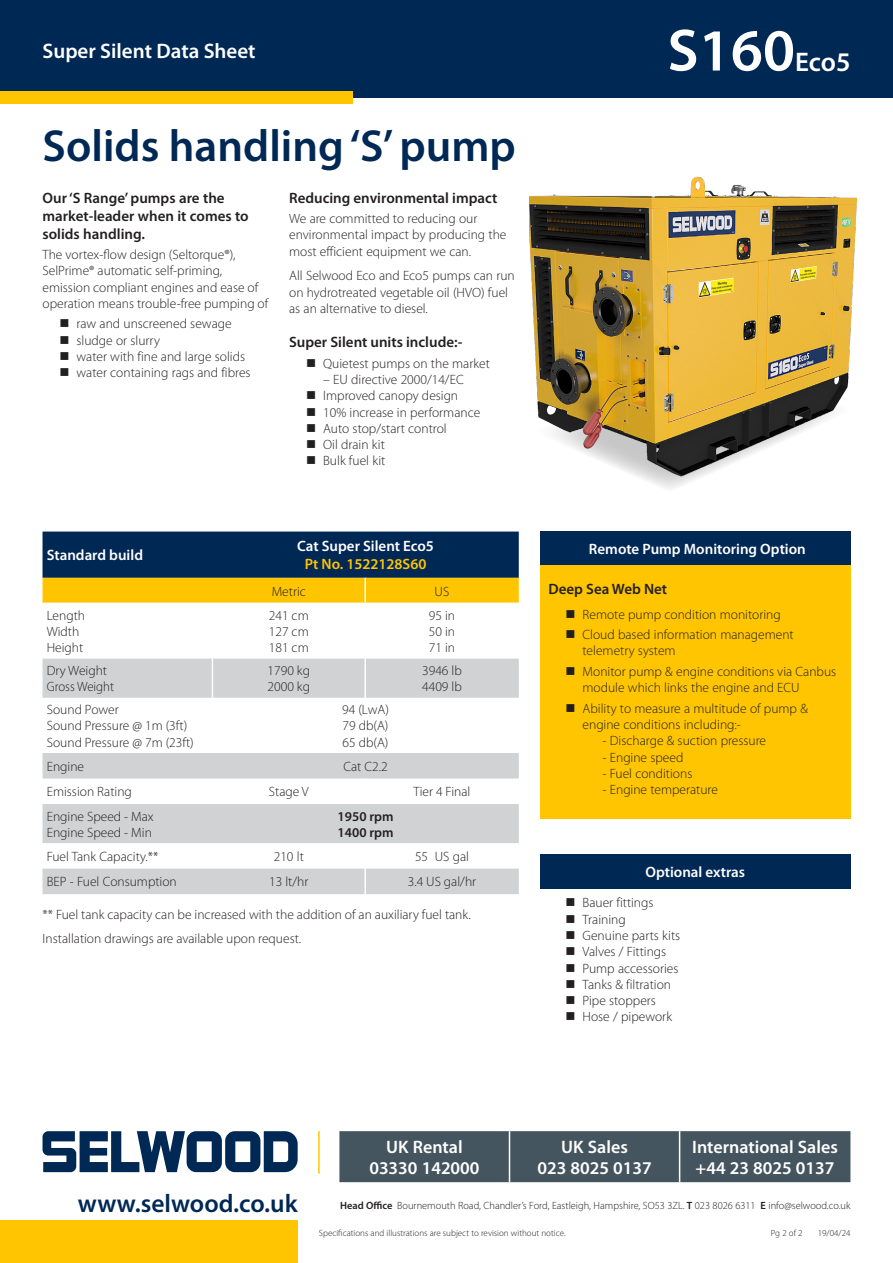
<style>
.page{position:relative;width:893px;height:1263px;background:#fff}
.page>*{position:absolute;margin:0;border:0;box-sizing:border-box;transform-origin:0 0}
.t1{font:600 60px "Myriad Pro";color:#fff}
.t2{font:600 45px "Myriad Pro";color:#002855}
.t3{font:600 27px "Myriad Pro";color:#fff}
.t4{font:600 25.5px "Myriad Pro";color:#002855}
.t5{font:600 21px "Myriad Pro";color:#fff}
.t6{font:600 18px/21.8px "Myriad Pro";color:#fff;text-align:center}
.Body_Text{font:600 15px/18px "Myriad Pro";color:#231f20}
.t7{font:600 15px "Myriad Pro";color:#fff}
.t8{font:600 15px "Myriad Pro";color:#ffc500}
.Body_Text-2{font:300 13.5px/16.2px "Myriad Pro";color:#231f20}
.t9{font:600 13.5px "Myriad Pro";color:#231f20}
.Body_Text-3{font:300 13.5px "Myriad Pro";color:#231f20;scale:.95 1}
.t10{font:300 10.5px "Myriad Pro";color:#231f20}
.t11{font:300 9px "Myriad Pro";color:#231f20}
.s1{font-weight:600}
</style>
<div class="page">
<div style="left:0;top:0;width:893px;height:98px;background:#002855"></div>
<div style="left:0;top:91px;width:353px;height:13px;background:#ffc500"></div>
<div style="left:0;top:1220px;width:298px;height:43px;background:#ffc500"></div>
<svg style="left:43px;top:1131px;width:255px;height:41px"></svg>
<hr style="left:318px;top:1131px;width:2px;height:43px;background:#ffc500">
<div style="left:339px;top:1131px;width:511px;height:51px;background:#45555f"></div>
<hr style="left:509px;top:1131px;width:1px;height:51px;background:#fff">
<hr style="left:679px;top:1131px;width:1px;height:51px;background:#fff">
<svg style="left:43px;top:531px;width:476px;height:72px;background:#5b613a"></svg>
<svg style="left:43px;top:659px;width:476px;height:235px;fill:#d1d2d4"></svg>
<hr style="left:364px;top:778px;width:2px;height:26px;background:#fff">
<hr style="left:364px;top:578px;width:2px;height:25px;background:#fff">
<hr style="left:364px;top:843px;width:2px;height:26px;background:#fff">
<hr style="left:364px;top:869px;width:2px;height:25px;background:#fff">
<hr style="left:212px;top:659px;width:1px;height:39px;background:#fff">
<hr style="left:364px;top:659px;width:2px;height:39px;background:#fff">
<hr style="left:212px;top:698px;width:1px;height:55px;background:#fff">
<div style="left:540px;top:531px;width:310px;height:35px;background:#002855"></div>
<div style="left:540px;top:566px;width:310px;height:253px;background:#ffc500"></div>
<div style="left:540px;top:854px;width:310px;height:34px;background:#002855"></div>
<svg style="left:650px;top:481px;width:40px;height:7px"></svg>
<img style="left:529px;top:176px;width:329px;height:305px">
<p class="t5" style="left:43px;top:38px;width:215px">Super Silent Data Sheet</p>
<p class="t2" style="left:43px;top:118px;width:475px">Solids handling ‘S’ pump</p>
<p class="Body_Text" style="left:43px;top:188px;width:208px">Our ‘S Range’ pumps are the market-leader when it comes to solids handling.</p>
<p class="Body_Text-2" style="left:43px;top:247px;width:227px">The vortex-flow design (Seltorque®), SelPrime® automatic self-priming, emission compliant engines and ease of operation means trouble-free pumping of</p>
<p class="Body_Text-2" style="left:60px;top:316px;width:174px">■ raw and unscreened sewage</p>
<p class="Body_Text-2" style="left:60px;top:332px;width:102px">■ sludge or slurry</p>
<p class="Body_Text-2" style="left:60px;top:348px;width:187px">■ water with fine and large solids</p>
<p class="Body_Text-2" style="left:60px;top:365px;width:193px">■ water containing rags and fibres</p>
<p class="Body_Text" style="left:289px;top:188px;width:210px">Reducing environmental impact</p>
<p class="Body_Text-2" style="left:289px;top:211px;width:219px">We are committed to reducing our environmental impact by producing the most efficient equipment we can.</p>
<p class="Body_Text-2" style="left:289px;top:268px;width:227px">All Selwood Eco and Eco5 pumps can run on hydrotreated vegetable oil (HVO) fuel as an alternative to diesel.</p>
<p class="Body_Text" style="left:289px;top:333px;width:175px">Super Silent units include:-</p>
<p class="Body_Text-2" style="left:306px;top:355px;width:185px">■ Quietest pumps on the market</p>
<p class="Body_Text-2" style="left:323px;top:372px;width:142px">– EU directive 2000/14/EC</p>
<p class="Body_Text-2" style="left:306px;top:388px;width:154px">■ Improved canopy design</p>
<p class="Body_Text-2" style="left:306px;top:404px;width:176px">■ 10% increase in performance</p>
<p class="Body_Text-2" style="left:306px;top:420px;width:142px">■ Auto stop/start control</p>
<p class="Body_Text-2" style="left:306px;top:437px;width:80px">■ Oil drain kit</p>
<p class="Body_Text-2" style="left:306px;top:453px;width:81px">■ Bulk fuel kit</p>
<p class="t7" style="left:47px;top:546px;width:98px">Standard build</p>
<p class="Body_Text-2" style="left:47px;top:607px;width:40px">Length</p>
<p class="Body_Text-2" style="left:47px;top:624px;width:34px">Width</p>
<p class="Body_Text-2" style="left:47px;top:640px;width:38px">Height</p>
<p class="Body_Text-2" style="left:47px;top:663px;width:62px">Dry Weight</p>
<p class="Body_Text-3" style="left:47px;top:679px;width:72px">Gross Weight</p>
<p class="Body_Text-2" style="left:47px;top:702px;width:73px">Sound Power</p>
<p class="Body_Text-2" style="left:47px;top:718px;width:142px">Sound Pressure @ 1m (3ft)</p>
<p class="Body_Text-2" style="left:47px;top:734px;width:149px">Sound Pressure @ 7m (23ft)</p>
<p class="t7" style="left:297px;top:537px;width:138px">Cat Super Silent Eco5</p>
<p class="t8" style="left:305px;top:555px;width:123px">Pt No. 1522128S60</p>
<p class="Body_Text-2" style="left:272px;top:583px;width:36px">Metric</p>
<p class="Body_Text-2" style="left:435px;top:583px;width:16px">US</p>
<p class="Body_Text-2" style="left:269px;top:607px;width:41px">241 cm</p>
<p class="Body_Text-2" style="left:269px;top:624px;width:41px">127 cm</p>
<p class="Body_Text-2" style="left:269px;top:640px;width:41px">181 cm</p>
<p class="Body_Text-2" style="left:268px;top:663px;width:44px">1790 kg</p>
<p class="Body_Text-2" style="left:268px;top:679px;width:44px">2000 kg</p>
<p class="Body_Text-2" style="left:342px;top:702px;width:48px">94 (LwA)</p>
<p class="Body_Text-2" style="left:343px;top:718px;width:47px">79 db(A)</p>
<p class="Body_Text-2" style="left:343px;top:734px;width:47px">65 db(A)</p>
<p class="Body_Text-2" style="left:429px;top:607px;width:28px">95 in</p>
<p class="Body_Text-2" style="left:429px;top:624px;width:28px">50 in</p>
<p class="Body_Text-2" style="left:429px;top:640px;width:28px">71 in</p>
<p class="Body_Text-2" style="left:422px;top:663px;width:41px">3946 lb</p>
<p class="Body_Text-2" style="left:422px;top:679px;width:41px">4409 lb</p>
<p class="Body_Text-2" style="left:47px;top:758px;width:39px">Engine</p>
<p class="Body_Text-2" style="left:344px;top:758px;width:46px">Cat C2.2</p>
<p class="Body_Text-2" style="left:47px;top:784px;width:87px">Emission Rating</p>
<p class="Body_Text-2" style="left:269px;top:784px;width:41px">Stage V</p>
<p class="Body_Text-2" style="left:413px;top:784px;width:58px">Tier 4 Final</p>
<p class="Body_Text-2" style="left:47px;top:808px;width:108px">Engine Speed - Max</p>
<p class="Body_Text-2" style="left:47px;top:824px;width:107px">Engine Speed - Min</p>
<p class="t9" style="left:338px;top:807px;width:57px">1950 rpm</p>
<p class="t9" style="left:338px;top:824px;width:57px">1400 rpm</p>
<p class="Body_Text-2" style="left:47px;top:848px;width:113px">Fuel Tank Capacity.**</p>
<p class="Body_Text-2" style="left:274px;top:848px;width:32px">210 lt</p>
<p class="Body_Text-2" style="left:415px;top:848px;width:55px">55 US gal</p>
<p class="Body_Text-2" style="left:47px;top:874px;width:132px">BEP - Fuel Consumption</p>
<p class="Body_Text-2" style="left:269px;top:874px;width:41px">13 lt/hr</p>
<p class="Body_Text-2" style="left:408px;top:874px;width:70px">3.4 US gal/hr</p>
<p class="Body_Text-2" style="left:43px;top:906px;width:430px">** Fuel tank capacity can be increased with the addition of an auxiliary fuel tank.</p>
<p class="Body_Text-2" style="left:43px;top:931px;width:260px">Installation drawings are available upon request.</p>
<p class="t1" style="left:667px;top:12px;width:129px">S160</p>
<p class="t3" style="left:795px;top:44px;width:57px">Eco5</p>
<p class="t7" style="left:589px;top:540px;width:218px">Remote Pump Monitoring Option</p>
<p class="Body_Text" style="left:549px;top:579px;width:120px">Deep Sea Web Net</p>
<p class="Body_Text-2" style="left:566px;top:606px;width:217px">■ Remote pump condition monitoring</p>
<p class="Body_Text-2" style="left:583px;top:627px;width:213px;text-indent:-17px">■ Cloud based information management telemetry system</p>
<p class="Body_Text-2" style="left:583px;top:663px;width:255px;text-indent:-17px">■ Monitor pump &amp; engine conditions via Canbus module which links the engine and ECU</p>
<p class="Body_Text-2" style="left:583px;top:700px;width:227px;text-indent:-17px">■ Ability to measure a multitude of pump &amp; engine conditions including:-</p>
<p class="Body_Text-2" style="left:603px;top:733px;width:165px">- Discharge &amp; suction pressure</p>
<p class="Body_Text-2" style="left:603px;top:749px;width:82px">- Engine speed</p>
<p class="Body_Text-2" style="left:603px;top:765px;width:91px">- Fuel conditions</p>
<p class="Body_Text-2" style="left:603px;top:782px;width:117px">- Engine temperature</p>
<p class="t7" style="left:645px;top:862px;width:101px">Optional extras</p>
<p class="Body_Text-2" style="left:566px;top:895px;width:90px">■ Bauer fittings</p>
<p class="Body_Text-2" style="left:566px;top:911px;width:62px">■ Training</p>
<p class="Body_Text-2" style="left:566px;top:927px;width:116px">■ Genuine parts kits</p>
<p class="Body_Text-2" style="left:566px;top:944px;width:102px">■ Valves / Fittings</p>
<p class="Body_Text-2" style="left:566px;top:960px;width:114px">■ Pump accessories</p>
<p class="Body_Text-2" style="left:566px;top:976px;width:107px">■ Tanks &amp; filtration</p>
<p class="Body_Text-2" style="left:566px;top:993px;width:92px">■ Pipe stoppers</p>
<p class="Body_Text-2" style="left:566px;top:1009px;width:108px">■ Hose / pipework</p>
<h3 class="t6" style="left:369px;top:1135px;width:112px">UK Rental<br>03330 142000</h3>
<h3 class="t6" style="left:537px;top:1135px;width:116px">UK Sales<br>023 8025 0137</h3>
<h3 class="t6" style="left:692px;top:1135px;width:147px;text-align:left">International Sales +44 23 8025 0137</h3>
<h3 class="t4" style="left:78px;top:1187px;width:221px">www.selwood.co.uk</h3>
<p class="t10" style="left:340px;top:1199px;width:512px"><span class="s1">Head Office</span> Bournemouth Road, Chandler’s Ford, Eastleigh, Hampshire, SO53 3ZL. <span class="s1">T</span> 023 8026 6311 <span class="s1">E</span> info@selwood.co.uk</p>
<p class="t11" style="left:319px;top:1228px;width:248px">Specifications and illustrations are subject to revision without notice.</p>
<p class="t11" style="left:771px;top:1228px;width:33px">Pg 2 of 2</p>
<p class="t11" style="left:818px;top:1228px;width:34px">19/04/24</p>
</div>
